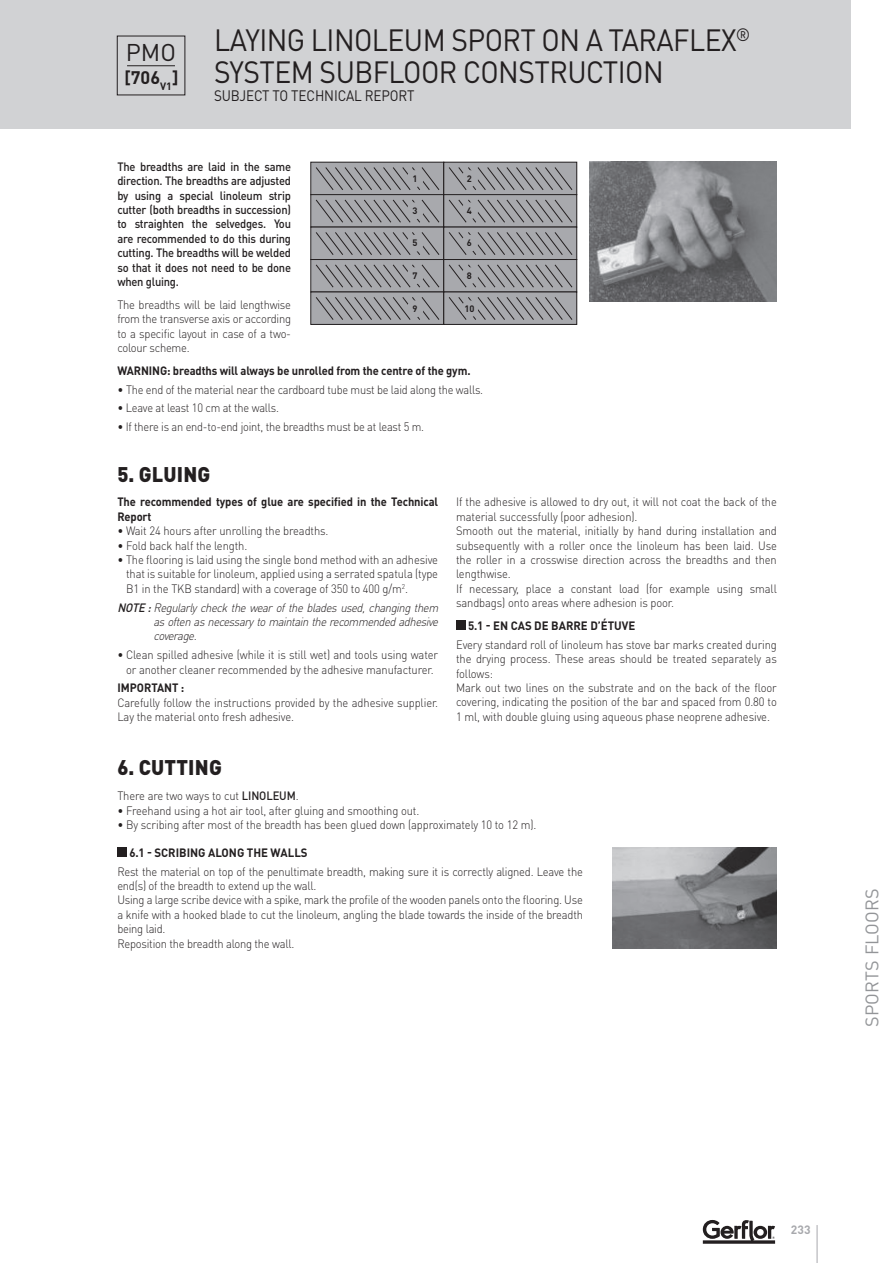
<style>
.page{position:relative;width:893px;height:1263px;background:#fff}
.page>*{position:absolute;margin:0;border:0;box-sizing:border-box;transform-origin:0 0}
.t1{font:30.45px/32.2px "DIN Pro";letter-spacing:-.02em;color:#231f20;scale:.93 1}
.t2{font:24px "DIN Pro";color:#231f20}
.t3{font:900 21px "DIN Pro";letter-spacing:.01em;color:#231f20;scale:.95 1}
.t4{font:18px "DIN Pro";letter-spacing:.01em;color:#939598}
.t5{font:700 18px "DIN Pro";color:#231f20}
.t6{font:15px "DIN Pro";letter-spacing:-.01em;color:#231f20;scale:.9 1}
.t7{font:300 12px/14.4px "DIN Pro";letter-spacing:-.01em;color:#231f20;scale:.93 1}
.t8{font:500 12px/14.4px "DIN Pro";letter-spacing:-.02em;color:#231f20;text-align:justify;scale:.93 1}
.t9{font:700 12px/14.4px "DIN Pro";letter-spacing:-.01em;color:#231f20;scale:.93 1}
.t10{font:italic 300 12px/14.4px "DIN Pro";color:#231f20;text-align:justify;scale:.93 1}
.t11{font:300 12px "DIN Pro";letter-spacing:-.01em;color:#231f20;scale:.92 1}
.t12{font:700 12px "DIN Pro";letter-spacing:-.01em;color:#231f20;scale:.95 1}
.t13{font:700 12px "DIN Pro";color:#a8a9ad}
.t14{font:700 9.3px "DIN";color:#231f20}
.s1{font-size:17.25px}
.s2{font-weight:500}
</style>
<div class="page">
<hr style="left:817px;top:1225px;width:1px;height:38px;background:#a8a9ad">
<div style="left:0;top:0;width:850px;height:129px;background:#d1d2d4"></div>
<hr style="left:127px;top:65px;width:48px;height:1px;background:#231f20">
<div style="left:456px;top:620px;width:10px;height:10px;background:#231f20"></div>
<div style="left:117px;top:847px;width:10px;height:10px;background:#231f20"></div>
<img style="left:612px;top:847px;width:165px;height:101px">
<img style="left:589px;top:162px;width:188px;height:140px">
<div style="left:311px;top:162px;width:133px;height:33px;background:#a8a9ad"></div>
<div style="left:311px;top:162px;width:133px;height:33px;border:1px solid #231f20"></div>
<svg style="left:316px;top:167px;width:124px;height:23px"></svg>
<div style="left:311px;top:195px;width:133px;height:32px;background:#a8a9ad"></div>
<div style="left:311px;top:194px;width:133px;height:33px;border:1px solid #231f20"></div>
<svg style="left:316px;top:199px;width:124px;height:24px"></svg>
<div style="left:311px;top:227px;width:133px;height:32px;background:#a8a9ad"></div>
<svg style="left:316px;top:232px;width:124px;height:23px"></svg>
<div style="left:311px;top:259px;width:133px;height:33px;background:#a8a9ad"></div>
<div style="left:311px;top:259px;width:133px;height:33px;border:1px solid #231f20"></div>
<svg style="left:316px;top:264px;width:124px;height:24px"></svg>
<div style="left:311px;top:292px;width:133px;height:32px;background:#a8a9ad"></div>
<div style="left:311px;top:292px;width:133px;height:33px;border:1px solid #231f20"></div>
<svg style="left:316px;top:297px;width:124px;height:23px"></svg>
<div style="left:407px;top:170px;width:17px;height:17px;background:#a8a9ad;border-radius:50%"></div>
<div style="left:407px;top:202px;width:17px;height:17px;background:#a8a9ad;border-radius:50%"></div>
<div style="left:407px;top:300px;width:17px;height:17px;background:#a8a9ad;border-radius:50%"></div>
<div style="left:407px;top:267px;width:17px;height:17px;background:#a8a9ad;border-radius:50%"></div>
<div style="left:407px;top:235px;width:17px;height:17px;background:#a8a9ad;border-radius:50%"></div>
<div style="left:444px;top:162px;width:133px;height:33px;background:#a8a9ad"></div>
<div style="left:444px;top:162px;width:133px;height:33px;border:1px solid #231f20"></div>
<svg style="left:449px;top:167px;width:124px;height:23px"></svg>
<div style="left:444px;top:195px;width:133px;height:32px;background:#a8a9ad"></div>
<div style="left:444px;top:194px;width:133px;height:33px;border:1px solid #231f20"></div>
<svg style="left:448px;top:199px;width:125px;height:24px"></svg>
<div style="left:444px;top:227px;width:133px;height:32px;background:#a8a9ad"></div>
<svg style="left:448px;top:232px;width:125px;height:23px"></svg>
<div style="left:444px;top:259px;width:133px;height:33px;background:#a8a9ad"></div>
<div style="left:444px;top:259px;width:133px;height:33px;border:1px solid #231f20"></div>
<svg style="left:449px;top:264px;width:124px;height:24px"></svg>
<div style="left:444px;top:292px;width:133px;height:32px;background:#a8a9ad"></div>
<div style="left:444px;top:292px;width:133px;height:33px;border:1px solid #231f20"></div>
<svg style="left:448px;top:297px;width:125px;height:23px"></svg>
<div style="left:461px;top:170px;width:17px;height:17px;background:#a8a9ad;border-radius:50%"></div>
<div style="left:461px;top:202px;width:17px;height:17px;background:#a8a9ad;border-radius:50%"></div>
<div style="left:461px;top:300px;width:17px;height:17px;background:#a8a9ad;border-radius:50%"></div>
<div style="left:461px;top:267px;width:17px;height:17px;background:#a8a9ad;border-radius:50%"></div>
<div style="left:461px;top:235px;width:17px;height:17px;background:#a8a9ad;border-radius:50%"></div>
<svg style="left:703px;top:1220px;width:72px;height:24px"></svg>
<h2 class="t2" style="left:126px;top:36px;width:52px">PMO</h2>
<h3 class="t5" style="left:125px;top:66px;width:55px"><span class="s1">[</span>706<sub>V1</sub><span class="s1">]</span></h3>
<h1 class="t1" style="left:214px;top:23px;width:578px">LAYING LINOLEUM SPORT ON A TARAFLEX<sup>®<br></sup>SYSTEM SUBFLOOR CONSTRUCTION</h1>
<p class="t6" style="left:214px;top:86px;width:224px">SUBJECT TO TECHNICAL REPORT</p>
<p class="t8" style="left:117px;top:159px;width:188px">The breadths are laid in the same direction. The breadths are adjusted by using a special linoleum strip cutter (both breadths in succession) to straighten the selvedges. You are recommended to do this during cutting. The breadths will be welded so that it does not need to be done when gluing.</p>
<p class="t7" style="left:117px;top:297px;width:188px;text-align:justify">The breadths will be laid lengthwise from the transverse axis or according to a specific layout in case of a two&shy;colour scheme.</p>
<p class="t9" style="left:117px;top:363px;width:381px">WARNING: breadths will always be unrolled from the centre of the gym.</p>
<p class="t7" style="left:117px;top:382px;width:395px">• The end of the material near the cardboard tube must be laid along the walls.</p>
<p class="t11" style="left:117px;top:400px;width:177px">• Leave at least 10 cm at the walls.</p>
<p class="t11" style="left:117px;top:418px;width:335px">• If there is an end-to-end joint, the breadths must be at least 5 m.</p>
<p class="t14" style="left:467px;top:172px;width:7px">2</p>
<p class="t14" style="left:467px;top:204px;width:7px">4</p>
<p class="t14" style="left:413px;top:172px;width:7px">1</p>
<p class="t14" style="left:413px;top:204px;width:7px">3</p>
<p class="t14" style="left:413px;top:237px;width:7px">5</p>
<p class="t14" style="left:467px;top:237px;width:7px">6</p>
<p class="t14" style="left:467px;top:269px;width:7px">8</p>
<p class="t14" style="left:413px;top:269px;width:7px">7</p>
<p class="t14" style="left:413px;top:303px;width:7px">9</p>
<p class="t14" style="left:464px;top:303px;width:12px">10</p>
<h3 class="t3" style="left:117px;top:460px;width:99px">5. GLUING</h3>
<p class="t9" style="left:117px;top:494px;width:346px">The recommended types of glue are specified in the Technical<br>Report</p>
<p class="t7" style="left:117px;top:523px;width:229px">• Wait 24 hours after unrolling the breadths.</p>
<p class="t7" style="left:117px;top:537px;width:141px">• Fold back half the length.</p>
<p class="t7" style="left:126px;top:552px;width:337px;text-align:justify;text-indent:-9px">• The flooring is laid using the single bond method with an adhesive that is suitable for linoleum, applied using a serrated spatula (type B1 in the TKB standard) with a coverage of 350 to 400 g/m<sup>2</sup>.</p>
<p class="t10" style="left:153px;top:600px;width:311px;text-indent:-36px"><span class="s2">NOTE :</span> Regularlycheckthewearofthebladesused,changingthem asoftenasnecessarytomaintaintherecommendedadhesive coverage.</p>
<p class="t7" style="left:117px;top:647px;width:346px;text-align:center">• Clean spilled adhesive (while it is still wet) and tools using water or another cleaner recommended by the adhesive manufacturer.</p>
<p class="t9" style="left:117px;top:680px;width:73px">IMPORTANT :</p>
<p class="t7" style="left:117px;top:694px;width:346px">Carefully follow the instructions provided by the adhesive supplier.<br>Lay the material onto fresh adhesive.</p>
<h3 class="t3" style="left:117px;top:754px;width:112px">6. CUTTING</h3>
<p class="t7" style="left:456px;top:494px;width:346px">If the adhesive is allowed to dry out, it will not coat the back of the material successfully (poor adhesion).<br>Smooth out the material, initially by hand during installation and subsequently with a roller once the linoleum has been laid. Use the roller in a crosswise direction across the breadths and then lengthwise.<br>If necessary, place a constant load (for example using small sandbags) onto areas where adhesion is poor.</p>
<p class="t12" style="left:468px;top:617px;width:178px">5.1 - EN CAS DE BARRE D’ÉTUVE</p>
<p class="t7" style="left:456px;top:637px;width:346px">Every standard roll of linoleum has stove bar marks created during the drying process. These areas should be treated separately as follows:<br>Mark out two lines on the substrate and on the back of the floor covering, indicating the position of the bar and spaced from 0.80 to 1 ml, with double gluing using aqueous phase neoprene adhesive.</p>
<p class="t7" style="left:117px;top:788px;width:196px">There are two ways to cut <span class="s2">LINOLEUM</span>.</p>
<p class="t7" style="left:117px;top:802px;width:326px">• Freehand using a hot air tool, after gluing and smoothing out.</p>
<p class="t7" style="left:117px;top:817px;width:452px">• By scribing after most of the breadth has been glued down (approximately 10 to 12 m).</p>
<p class="t12" style="left:129px;top:844px;width:189px">6.1 - SCRIBING ALONG THE WALLS</p>
<p class="t7" style="left:117px;top:863px;width:502px">Rest the material on top of the penultimate breadth, making sure it is correctly aligned. Leave the end(s) of the breadth to extend up the wall.<br>Using a large scribe device with a spike, mark the profile of the wooden panels onto the flooring. Use a knife with a hooked blade to cut the linoleum, angling the blade towards the inside of the breadth being laid.<br>Reposition the breadth along the wall.</p>
<h3 class="t4" style="left:860px;top:1027px;width:140px;rotate:-90deg">SPORTS FLOORS</h3>
<p class="t13" style="left:791px;top:1222px;width:21px">233</p>
</div>
